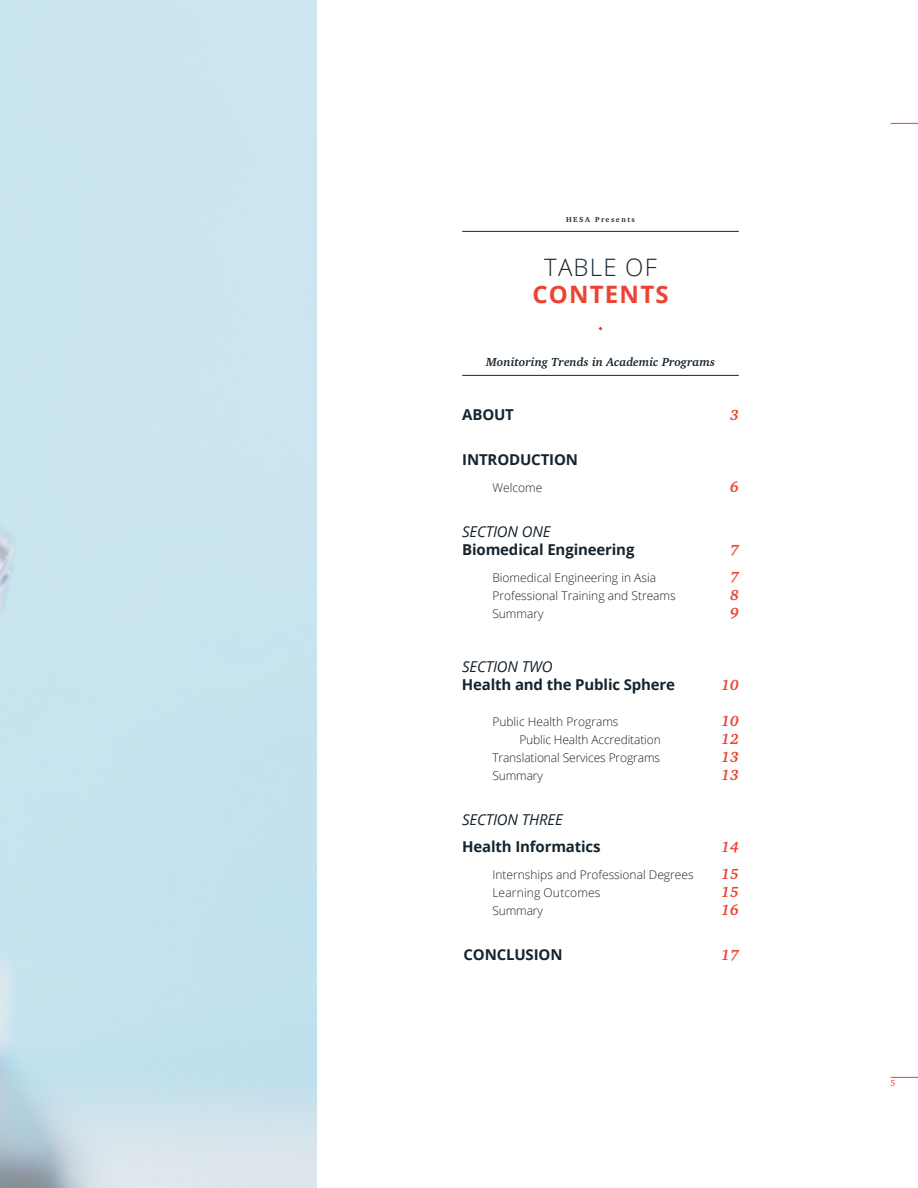
<style>
.page{position:relative;width:918px;height:1188px;background:#fff}
.page>*{position:absolute;margin:0;border:0;box-sizing:border-box;transform-origin:0 0}
.H1___Center{font:700 24px "Open Sans";letter-spacing:.05em;color:#ee4232}
.H1___Center-2{font:300 24px "Open Sans";letter-spacing:.05em;color:#16242e}
.H2___Left{font:700 15px "Open Sans";letter-spacing:-.01em;color:#16242e}
.H2___Left-2{font:italic 15px "Open Sans";letter-spacing:-.01em;color:#16242e}
.Legend_4{font:italic 700 15px "Charter";color:#ee4232}
.Legend_3{font:300 12px "Open Sans";color:#231f20}
.H2___Left-3{font:300 12px "Open Sans";letter-spacing:-.01em;color:#231f20}
.H4___Center{font:italic 700 12px "Charter";color:#16242e}
.t1{font:9px "Charter";color:#ee4232}
.H6___Center{font:700 7.5px "Charter";letter-spacing:.2em;color:#16242e}
</style>
<div class="page">
<hr style="left:462px;top:231px;width:277px;height:1px;background:#16242e">
<hr style="left:462px;top:375px;width:277px;height:1px;background:#16242e">
<svg style="left:598px;top:327px;width:5px;height:4px"></svg>
<svg style="left:891px;top:123px;width:27px;height:1px"></svg>
<svg style="left:891px;top:1077px;width:27px;height:1px"></svg>
<p class="H6___Center" style="left:566px;top:215px;width:70px">HESA Presents</p>
<p class="H1___Center-2" style="left:544px;top:251px;width:114px">TABLE OF</p>
<p class="H1___Center" style="left:532px;top:277px;width:138px">CONTENTS</p>
<p class="H4___Center" style="left:486px;top:354px;width:230px">Monitoring Trends in Academic Programs</p>
<p class="H2___Left" style="left:462px;top:404px;width:53px">ABOUT</p>
<p class="H2___Left" style="left:462px;top:449px;width:117px">INTRODUCTION</p>
<p class="Legend_3" style="left:492px;top:479px;width:51px">Welcome</p>
<p class="H2___Left-2" style="left:462px;top:521px;width:90px">SECTION ONE</p>
<p class="H2___Left" style="left:462px;top:539px;width:174px">Biomedical Engineering</p>
<p class="Legend_4" style="left:730px;top:405px;width:10px">3</p>
<p class="Legend_4" style="left:730px;top:477px;width:10px">6</p>
<p class="Legend_4" style="left:730px;top:540px;width:10px">7</p>
<p class="Legend_3" style="left:492px;top:569px;width:165px">Biomedical Engineering in Asia</p>
<p class="Legend_4" style="left:730px;top:567px;width:10px">7</p>
<p class="Legend_3" style="left:492px;top:587px;width:185px">Professional Training and Streams</p>
<p class="Legend_3" style="left:492px;top:605px;width:53px">Summary</p>
<p class="Legend_4" style="left:730px;top:585px;width:10px">8</p>
<p class="Legend_4" style="left:730px;top:603px;width:10px">9</p>
<p class="H2___Left-2" style="left:462px;top:656px;width:92px">SECTION TWO</p>
<p class="H2___Left" style="left:462px;top:674px;width:215px">Health and the Public Sphere</p>
<p class="Legend_4" style="left:721px;top:675px;width:19px">10</p>
<p class="Legend_3" style="left:492px;top:713px;width:128px">Public Health Programs</p>
<p class="H2___Left-3" style="left:519px;top:731px;width:143px">Public Health Accreditation</p>
<p class="H2___Left-3" style="left:492px;top:749px;width:169px">Translational Services Programs</p>
<p class="Legend_4" style="left:721px;top:711px;width:19px">10</p>
<p class="Legend_4" style="left:721px;top:729px;width:19px">12</p>
<p class="Legend_4" style="left:721px;top:747px;width:19px">13</p>
<p class="H2___Left-3" style="left:492px;top:767px;width:52px">Summary</p>
<p class="Legend_4" style="left:721px;top:765px;width:19px">13</p>
<p class="H2___Left-2" style="left:462px;top:809px;width:102px">SECTION THREE</p>
<p class="H2___Left" style="left:462px;top:836px;width:140px">Health Informatics</p>
<p class="Legend_3" style="left:492px;top:866px;width:203px">Internships and Professional Degrees</p>
<p class="Legend_3" style="left:492px;top:884px;width:110px">Learning Outcomes</p>
<p class="Legend_4" style="left:721px;top:837px;width:19px">14</p>
<p class="Legend_4" style="left:721px;top:864px;width:19px">15</p>
<p class="Legend_4" style="left:721px;top:882px;width:19px">15</p>
<p class="H2___Left-3" style="left:492px;top:902px;width:52px">Summary</p>
<p class="Legend_4" style="left:721px;top:900px;width:19px">16</p>
<p class="H2___Left" style="left:463px;top:944px;width:101px">CONCLUSION</p>
<p class="Legend_4" style="left:721px;top:945px;width:19px">17</p>
<p class="t1" style="left:891px;top:1077px;width:7px">5</p>
</div>
